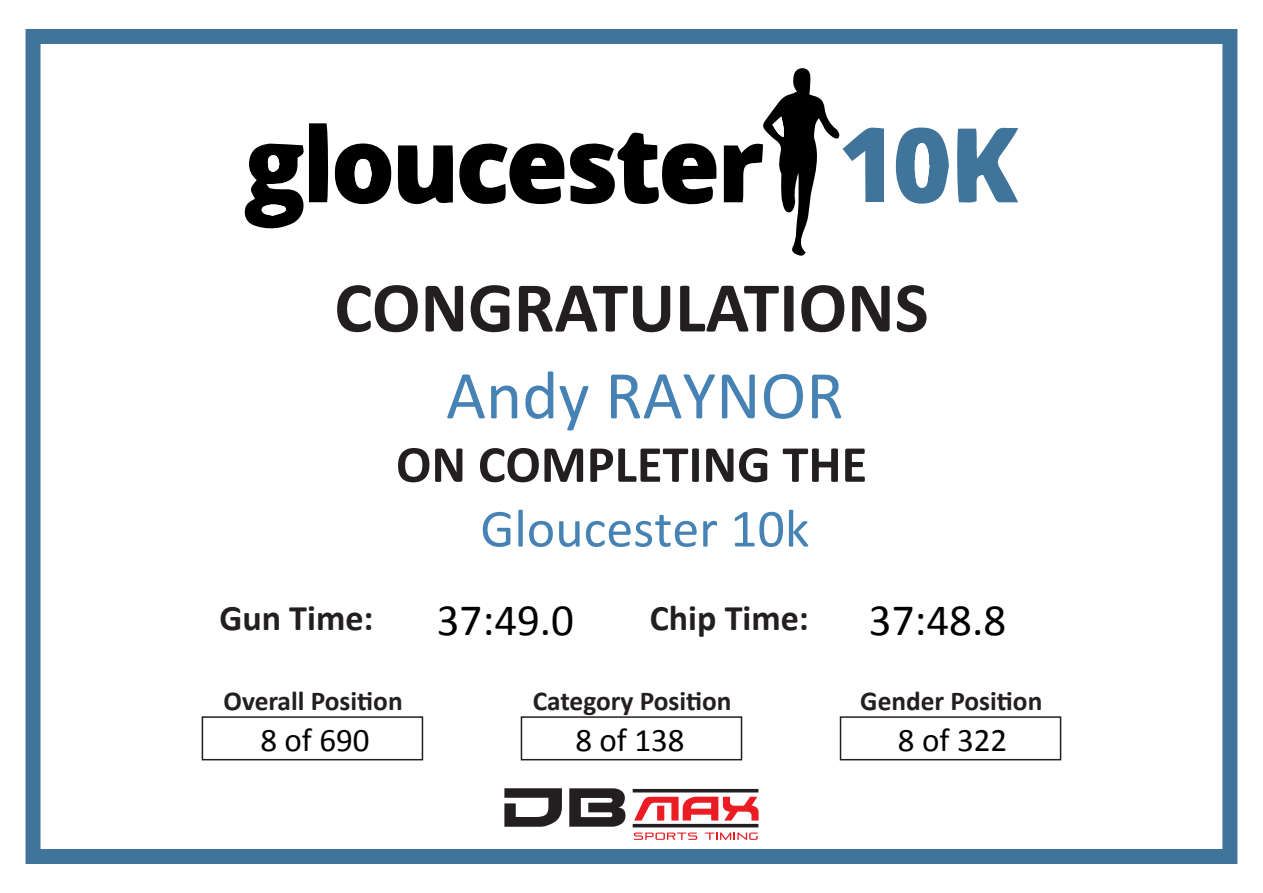
<style>
.page{position:relative;width:1263px;height:893px;background:#fff}
.page>*{position:absolute;margin:0;border:0;box-sizing:border-box;transform-origin:0 0}
.t1{font:700 72px "Calibri";color:#231f20}
.t2{font:69px "Calibri";color:#4682b4}
.t3{font:54px "Calibri";color:#4682b4}
.t4{font:700 52.5px "Calibri";color:#231f20}
.t5{font:45px "Calibri";color:#000}
.t6{font:700 36.15px "Calibri";color:#231f20}
.t7{font:33px "Calibri";color:#000}
.t8{font:700 27.3px "Calibri";color:#231f20}
</style>
<div class="page">
<svg style="left:957px;top:128px;width:61px;height:75px"></svg>
<svg style="left:398px;top:145px;width:55px;height:60px"></svg>
<svg style="left:724px;top:68px;width:160px;height:188px"></svg>
<svg style="left:244px;top:123px;width:85px;height:106px"></svg>
<svg style="left:895px;top:127px;width:54px;height:77px"></svg>
<svg style="left:335px;top:143px;width:56px;height:61px"></svg>
<svg style="left:459px;top:132px;width:257px;height:73px"></svg>
<div style="left:26px;top:29px;width:1211px;height:835px;border:15px solid #40749b"></div>
<div style="left:840px;top:716px;width:221px;height:44px;background:#fff;border:2px solid #231f20"></div>
<div style="left:202px;top:716px;width:221px;height:44px;background:#fff;border:2px solid #231f20"></div>
<svg style="left:504px;top:788px;width:58px;height:39px"></svg>
<svg style="left:634px;top:797px;width:124px;height:23px"></svg>
<hr style="left:633px;top:789px;width:125px;height:3px;background:#231f20">
<hr style="left:633px;top:824px;width:125px;height:3px;background:#231f20">
<svg style="left:569px;top:788px;width:57px;height:39px"></svg>
<svg style="left:634px;top:832px;width:63px;height:8px"></svg>
<svg style="left:705px;top:832px;width:53px;height:8px"></svg>
<div style="left:521px;top:716px;width:221px;height:44px;background:#fff;border:2px solid #231f20"></div>
<h1 class="t1" style="left:334px;top:257px;width:596px">CONGRATULATIONS</h1>
<h2 class="t2" style="left:446px;top:353px;width:399px">Andy RAYNOR</h2>
<h3 class="t4" style="left:396px;top:427px;width:473px">ON COMPLETING THE</h3>
<h3 class="t3" style="left:480px;top:495px;width:330px">Gloucester 10k</h3>
<h3 class="t6" style="left:219px;top:593px;width:156px">Gun Time:</h3>
<h3 class="t6" style="left:650px;top:593px;width:161px">Chip Time:</h3>
<h3 class="t5" style="left:437px;top:593px;width:139px">37:49.0</h3>
<h3 class="t5" style="left:869px;top:593px;width:139px">37:48.8</h3>
<p class="t8" style="left:224px;top:682px;width:181px">Overall Position</p>
<p class="t8" style="left:860px;top:682px;width:184px">Gender Position</p>
<p class="t8" style="left:533px;top:682px;width:200px">Category Position</p>
<p class="t7" style="left:260px;top:720px;width:111px">8 of 690</p>
<p class="t7" style="left:575px;top:720px;width:111px">8 of 138</p>
<p class="t7" style="left:898px;top:720px;width:111px">8 of 322</p>
</div>
